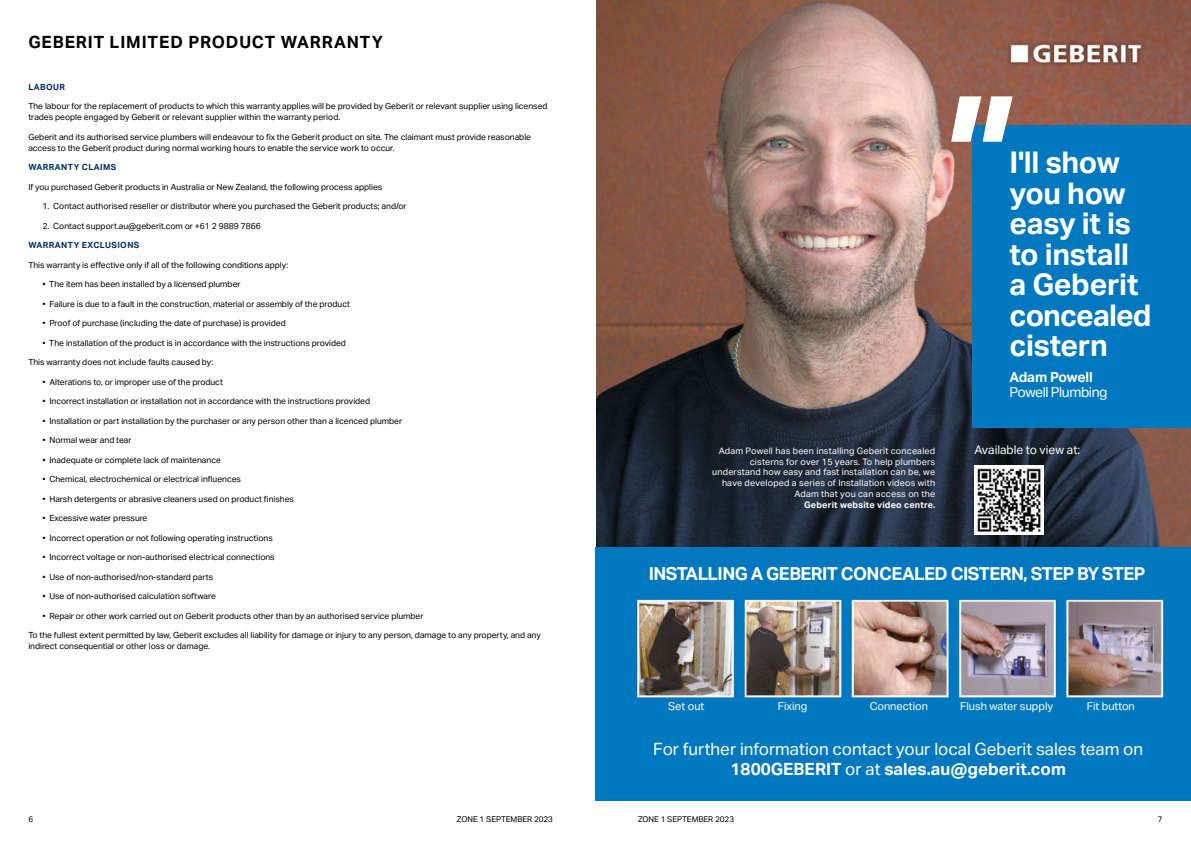
<style>
.page{position:relative;width:1191px;height:842px;background:#fff}
.page>*{position:absolute;margin:0;border:0;box-sizing:border-box;transform-origin:0 0}
.t1{font:700 30px/30.5px "Aktiv Grotesk Geberit";letter-spacing:-.01em;color:#fff}
.t2{font:700 18px "Aktiv Grotesk Geberit";letter-spacing:-.03em;color:#fff}
.t3{font:17px/20.4px "Aktiv Grotesk Geberit";color:#fff;text-align:center}
.t4{font:700 17px "Aktiv Grotesk Geberit";letter-spacing:.05em;color:#000}
.t5{font:14px "Aktiv Grotesk Geberit";letter-spacing:-.03em;color:#fff}
.t6{font:700 14px "Aktiv Grotesk Geberit";letter-spacing:-.015em;color:#fff}
.t7{font:12px "Aktiv Grotesk Geberit";color:#fff}
.t8{font:11px "Aktiv Grotesk Geberit";color:#fff}
.t9{font:9px/10.8px "Aktiv Grotesk Geberit";letter-spacing:.02em;color:#fff;text-align:right}
.t10{font:700 9px "Aktiv Grotesk Geberit";letter-spacing:.02em;color:#fff}
.t11{font:8.5px/11px "Aktiv Grotesk Geberit";color:#000}
.t12{font:700 8.5px "Aktiv Grotesk Geberit";letter-spacing:.05em;color:#002f67}
.t13{font:8px "Aktiv Grotesk Geberit";color:#000}
.s1{font-weight:700}
</style>
<div class="page">
<img style="left:596px;top:0;width:595px;height:547px">
<div style="left:595px;top:547px;width:596px;height:254px;background:#0078bf"></div>
<div style="left:972px;top:126px;width:219px;height:302px;background:#0078bf"></div>
<svg style="left:951px;top:96px;width:61px;height:46px"></svg>
<img style="left:636px;top:599px;width:528px;height:99px">
<img style="left:974px;top:466px;width:69px;height:69px">
<h3 class="t4" style="left:28px;top:31px;width:356px">GEBERIT LIMITED PRODUCT WARRANTY</h3>
<p class="t12" style="left:28px;top:81px;width:38px">LABOUR</p>
<p class="t11" style="left:28px;top:101px;width:521px">The labour for the replacement of products to which this warranty applies will be provided by Geberit or relevant supplier using licensed trades people engaged by Geberit or relevant supplier within the warranty period.</p>
<p class="t11" style="left:28px;top:131px;width:504px">Geberit and its authorised service plumbers will endeavour to fix the Geberit product on site. The claimant must provide reasonable access to the Geberit product during normal working hours to enable the service work to occur.</p>
<p class="t12" style="left:28px;top:162px;width:90px">WARRANTY CLAIMS</p>
<p class="t11" style="left:28px;top:181px;width:355px">If you purchased Geberit products in Australia or New Zealand, the following process applies</p>
<p class="t11" style="left:43px;top:201px;width:365px">1. Contact authorised reseller or distributor where you purchased the Geberit products; and/or</p>
<p class="t11" style="left:43px;top:220px;width:220px">2. Contact support.au@geberit.com or +61 2 9889 7866</p>
<p class="t12" style="left:28px;top:240px;width:112px">WARRANTY EXCLUSIONS</p>
<p class="t11" style="left:28px;top:259px;width:261px">This warranty is effective only if all of the following conditions apply:</p>
<p class="t11" style="left:43px;top:279px;width:200px">• The item has been installed by a licensed plumber</p>
<p class="t11" style="left:43px;top:298px;width:309px">• Failure is due to a fault in the construction, material or assembly of the product</p>
<p class="t11" style="left:43px;top:318px;width:245px">• Proof of purchase (including the date of purchase) is provided</p>
<p class="t11" style="left:43px;top:337px;width:305px">• The installation of the product is in accordance with the instructions provided</p>
<p class="t11" style="left:28px;top:357px;width:187px">This warranty does not include faults caused by:</p>
<p class="t11" style="left:43px;top:376px;width:182px">• Alterations to, or improper use of the product</p>
<p class="t11" style="left:43px;top:396px;width:329px">• Incorrect installation or installation not in accordance with the instructions provided</p>
<p class="t11" style="left:43px;top:415px;width:361px">• Installation or part installation by the purchaser or any person other than a licenced plumber</p>
<p class="t11" style="left:43px;top:435px;width:91px">• Normal wear and tear</p>
<p class="t11" style="left:43px;top:454px;width:180px">• Inadequate or complete lack of maintenance</p>
<p class="t11" style="left:43px;top:474px;width:200px">• Chemical, electrochemical or electrical influences</p>
<p class="t11" style="left:43px;top:493px;width:253px">• Harsh detergents or abrasive cleaners used on product finishes</p>
<p class="t11" style="left:43px;top:513px;width:106px">• Excessive water pressure</p>
<p class="t11" style="left:43px;top:532px;width:232px">• Incorrect operation or not following operating instructions</p>
<p class="t11" style="left:43px;top:552px;width:234px">• Incorrect voltage or non-authorised electrical connections</p>
<p class="t11" style="left:43px;top:571px;width:172px">• Use of non-authorised/non-standard parts</p>
<p class="t11" style="left:43px;top:591px;width:175px">• Use of non-authorised calculation software</p>
<p class="t11" style="left:43px;top:610px;width:382px">• Repair or other work carried out on Geberit products other than by an authorised service plumber</p>
<p class="t11" style="left:28px;top:630px;width:514px">To the fullest extent permitted by law, Geberit excludes all liability for damage or injury to any person, damage to any property, and any indirect consequential or other loss or damage.</p>
<p class="t9" style="left:712px;top:445px;width:224px">Adam Powell has been installing Geberit concealed cisterns for over 15 years. To help plumbers understand how easy and fast installation can be, we have developed a series of Installation videos with Adam that you can access on the</p>
<p class="t10" style="left:804px;top:499px;width:132px">Geberit website video centre.</p>
<h1 class="t1" style="left:1009px;top:147px;width:143px">I'll show you how easy it is to install a Geberit concealed cistern</h1>
<h3 class="t6" style="left:1009px;top:369px;width:85px">Adam Powell</h3>
<h3 class="t5" style="left:1009px;top:384px;width:100px">Powell Plumbing</h3>
<h3 class="t7" style="left:974px;top:442px;width:107px">Available to view at:</h3>
<h2 class="t2" style="left:648px;top:562px;width:498px">INSTALLING A GEBERIT CONCEALED CISTERN, STEP BY STEP</h2>
<p class="t8" style="left:668px;top:700px;width:38px">Set out</p>
<p class="t8" style="left:778px;top:700px;width:31px">Fixing</p>
<p class="t8" style="left:869px;top:700px;width:60px">Connection</p>
<p class="t8" style="left:960px;top:700px;width:94px">Flush water supply</p>
<h3 class="t3" style="left:653px;top:738px;width:491px">For further information contact your local Geberit sales team on<br><span class="s1">1800GEBERIT</span> or at <span class="s1">sales.au@geberit.com</span></h3>
<p class="t8" style="left:1086px;top:700px;width:50px">Fit button</p>
<p class="t13" style="left:28px;top:815px;width:6px">6</p>
<p class="t13" style="left:457px;top:814px;width:98px">ZONE 1 SEPTEMBER 2023</p>
<p class="t13" style="left:638px;top:814px;width:98px">ZONE 1 SEPTEMBER 2023</p>
<p class="t13" style="left:1157px;top:815px;width:6px">7</p>
</div>
